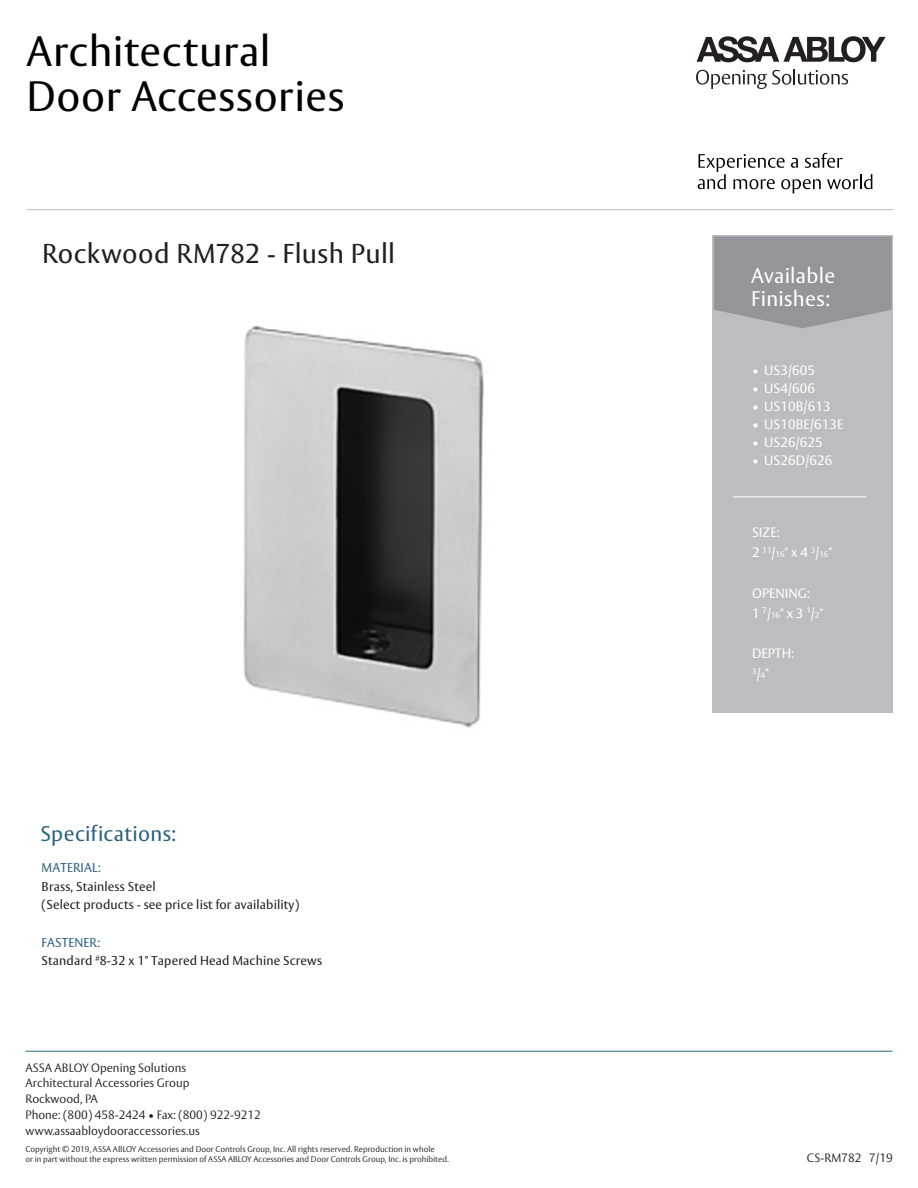
<style>
.page{position:relative;width:918px;height:1188px;background:#fff}
.page>*{position:absolute;margin:0;border:0;box-sizing:border-box;transform-origin:0 0}
.t1{font:42px/45.8px "ASSA Vesta";letter-spacing:.015em;color:#000}
.t2{font:27px "ASSA Vesta";letter-spacing:.015em;color:#231f20}
.t3{font:21px/22.5px "ASSA Vesta";letter-spacing:.015em;color:#fff}
.t4{font:21px "ASSA Vesta";letter-spacing:.015em;color:#2b627f}
.t5{font:13.5px/20.1px "ASSA Vesta";letter-spacing:.01em;color:#fff}
.t6{font:12.75px/18.6px "ASSA Vesta";letter-spacing:.01em;color:#231f20}
.t7{font:12.75px "ASSA Vesta";letter-spacing:.01em;color:#2b627f}
.t8{font:300 12px/15.8px "ASSA Vesta";color:#231f20}
.t9{font:300 8.25px/9.8px "ASSA Vesta";color:#231f20}
.t10{font:8.1px "ASSA Vesta";color:#fff}
.s1{color:#2b627f}
.s2{font-size:8.1px}
.s3{font-size:13.5px}
</style>
<div class="page">
<div style="left:713px;top:235px;width:180px;height:478px;background:#bcbdc0"></div>
<svg style="left:714px;top:237px;width:178px;height:91px;background:#97989b"></svg>
<img style="left:243px;top:325px;width:241px;height:403px">
<hr style="left:26px;top:1051px;width:866px;height:1px;background:#2b627f">
<hr style="left:733px;top:497px;width:133px;height:1px;background:#fff">
<hr style="left:27px;top:209px;width:867px;height:1px;background:#bcbdc0">
<svg style="left:697px;top:36px;width:189px;height:26px"></svg>
<svg style="left:696px;top:69px;width:152px;height:20px"></svg>
<svg style="left:698px;top:153px;width:174px;height:40px"></svg>
<h1 class="t1" style="left:27px;top:30px;width:319px">Architectural<br>Door Accessories</h1>
<h2 class="t2" style="left:42px;top:237px;width:355px">Rockwood RM782 - Flush Pull</h2>
<h3 class="t4" style="left:41px;top:821px;width:137px">Specifications:</h3>
<h3 class="t7" style="left:42px;top:860px;width:61px">MATERIAL:</h3>
<h3 class="t6" style="left:42px;top:877px;width:259px">Brass, Stainless Steel<br>(Select products - see price list for availability)</h3>
<h3 class="t6" style="left:42px;top:933px;width:282px"><span class="s1">FASTENER:<br></span>Standard <sup>#</sup>8-32 x 1" Tapered Head Machine Screws</h3>
<h3 class="t8" style="left:26px;top:1060px;width:237px">ASSA ABLOY Opening Solutions<br>Architectural Accessories Group<br>Rockwood, PA<br>Phone: (800) 458-2424 • Fax: (800) 922-9212 www.assaabloydooraccessories.us</h3>
<p class="t9" style="left:26px;top:1144px;width:425px">Copyright © 2019, ASSA ABLOY Accessories and Door Controls Group, Inc. All rights reserved. Reproduction in whole<br>or in part without the express written permission of ASSA ABLOY Accessories and Door Controls Group, Inc. is prohibited.</p>
<h3 class="t3" style="left:751px;top:265px;width:86px">Available<br>Finishes:</h3>
<h3 class="t5" style="left:752px;top:361px;width:64px">• US3/605</h3>
<h3 class="t5" style="left:752px;top:379px;width:64px">• US4/606</h3>
<h3 class="t5" style="left:752px;top:397px;width:80px">• US10B/613</h3>
<h3 class="t5" style="left:752px;top:415px;width:93px">• US10BE/613E</h3>
<h3 class="t5" style="left:752px;top:433px;width:72px">• US26/625</h3>
<h3 class="t5" style="left:752px;top:451px;width:82px">• US26D/626</h3>
<h3 class="t5" style="left:752px;top:523px;width:82px">SIZE:<br>2 <sup>11</sup>/<span class="s2">16</span>" x 4 <sup>3</sup>/<span class="s2">16</span>"</h3>
<h3 class="t5" style="left:752px;top:583px;width:73px">OPENING:<br>1 <sup>7</sup>/<span class="s2">16</span>" x 3 <sup>1</sup>/<span class="s2">2</span>"</h3>
<h3 class="t5" style="left:752px;top:644px;width:44px">DEPTH:</h3>
<p class="t10" style="left:752px;top:668px;width:18px">3<span class="s3">/</span>4<span class="s3">"</span></p>
<h3 class="t8" style="left:807px;top:1151px;width:87px">CS-RM782 7/19</h3>
</div>
